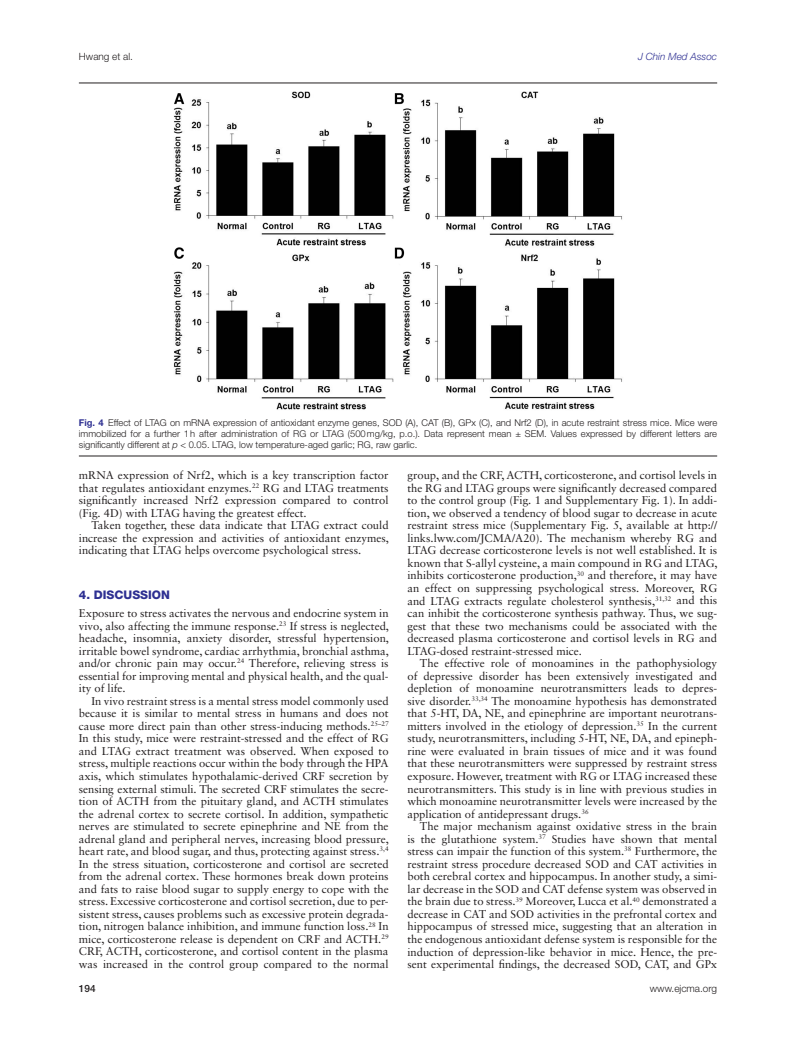
<style>
.page{position:relative;width:796px;height:1044px;background:#fff}
.page>*{position:absolute;margin:0;border:0;box-sizing:border-box;transform-origin:0 0}
.t1{font:800 11.88px "Helvetica Neue LT Std";color:#2e3092}
.t2{font:11.25px/12.5px "Sabon LT Std";color:#231f20;text-align:justify}
.t3{font:300 10px "Helvetica Neue LT Std";color:#231f20}
.t4{font:italic 300 10px "Helvetica Neue LT Std";color:#2e3092}
.t5{font:500 10px "Helvetica Neue LT Std";color:#231f20}
.t6{font:300 9.38px/11.2px "Helvetica Neue LT Std";color:#231f20;text-align:justify}
.s1{font-weight:700;color:#2e3092}
.s2{font-style:italic}
</style>
<div class="page">
<img style="left:174px;top:91px;width:448px;height:319px">
<hr style="left:79px;top:82px;width:638px;height:1px;background:#231f20">
<hr style="left:79px;top:455px;width:638px;height:1px;background:#231f20">
<p class="t3" style="left:79px;top:51px;width:56px">Hwang et al.</p>
<p class="t4" style="left:638px;top:51px;width:81px">J Chin Med Assoc</p>
<p class="t6" style="left:79px;top:416px;width:639px"><span class="s1">Fig. 4</span> Effect of LTAG on mRNA expression of antioxidant enzyme genes, SOD (A), CAT (B), GPx (C), and Nrf2 (D), in acute restraint stress mice. Mice were immobilized for a further 1h after administration of RG or LTAG (500mg/kg, p.o.). Data represent mean ± SEM. Values expressed by different letters are significantly different at <span class="s2">p</span> &lt; 0.05. LTAG, low temperature-aged garlic; RG, raw garlic.</p>
<p class="t2" style="left:79px;top:469px;width:311px">mRNA expression of Nrf2, which is a key transcription factor that regulates antioxidant enzymes.<sup>22</sup> RG and LTAG treatments significantly increased Nrf2 expression compared to control (Fig. 4D) with LTAG having the greatest effect.</p>
<p class="t2" style="left:79px;top:519px;width:311px;text-indent:12px">Taken together, these data indicate that LTAG extract could increase the expression and activities of antioxidant enzymes, indicating that LTAG helps overcome psychological stress.</p>
<p class="t1" style="left:79px;top:588px;width:93px">4. DISCUSSION</p>
<p class="t2" style="left:79px;top:606px;width:311px">Exposure to stress activates the nervous and endocrine system in vivo, also affecting the immune response.<sup>23</sup> If stress is neglected, headache, insomnia, anxiety disorder, stressful hypertension, irritable bowel syndrome, cardiac arrhythmia, bronchial asthma, and/or chronic pain may occur.<sup>24</sup> Therefore, relieving stress is essential for improving mental and physical health, and the qual&shy;ity of life.</p>
<p class="t2" style="left:79px;top:694px;width:311px;text-indent:13px">In vivo restraint stress is a mental stress model commonly used because it is similar to mental stress in humans and does not cause more direct pain than other stress-inducing methods.<sup>25–27<br></sup>In this study, mice were restraint-stressed and the effect of RG and LTAG extract treatment was observed. When exposed to stress, multiple reactions occur within the body through the HPA axis, which stimulates hypothalamic-derived CRF secretion by sensing external stimuli. The secreted CRF stimulates the secre&shy;tion of ACTH from the pituitary gland, and ACTH stimulates the adrenal cortex to secrete cortisol. In addition, sympathetic nerves are stimulated to secrete epinephrine and NE from the adrenal gland and peripheral nerves, increasing blood pressure, heart rate, and blood sugar, and thus, protecting against stress.<sup>3,4<br></sup>In the stress situation, corticosterone and cortisol are secreted from the adrenal cortex. These hormones break down proteins and fats to raise blood sugar to supply energy to cope with the stress. Excessive corticosterone and cortisol secretion, due to per&shy;sistent stress, causes problems such as excessive protein degrada&shy;tion, nitrogen balance inhibition, and immune function loss.<sup>28</sup> In mice, corticosterone release is dependent on CRF and ACTH.<sup>29<br></sup>CRF, ACTH, corticosterone, and cortisol content in the plasma was increased in the control group compared to the normal</p>
<p class="t2" style="left:407px;top:469px;width:311px">group, and the CRF, ACTH, corticosterone, and cortisol levels in the RG and LTAG groups were significantly decreased compared to the control group (Fig. 1 and Supplementary Fig. 1). In addi&shy;tion, we observed a tendency of blood sugar to decrease in acute restraint stress mice (Supplementary Fig. 5, available at http:// links.lww.com/JCMA/A20). The mechanism whereby RG and LTAG decrease corticosterone levels is not well established. It is known that S-allyl cysteine, a main compound in RG and LTAG, inhibits corticosterone production,<sup>30</sup> and therefore, it may have an effect on suppressing psychological stress. Moreover, RG and LTAG extracts regulate cholesterol synthesis,<sup>31,32</sup> and this can inhibit the corticosterone synthesis pathway. Thus, we sug&shy;gest that these two mechanisms could be associated with the decreased plasma corticosterone and cortisol levels in RG and LTAG-dosed restraint-stressed mice.</p>
<p class="t2" style="left:407px;top:657px;width:311px;text-indent:12px">The effective role of monoamines in the pathophysiology of depressive disorder has been extensively investigated and depletion of monoamine neurotransmitters leads to depres&shy;sive disorder.<sup>33,34</sup> The monoamine hypothesis has demonstrated that 5-HT, DA, NE, and epinephrine are important neurotrans&shy;mitters involved in the etiology of depression.<sup>35</sup> In the current study, neurotransmitters, including 5-HT, NE, DA, and epineph&shy;rine were evaluated in brain tissues of mice and it was found that these neurotransmitters were suppressed by restraint stress exposure. However, treatment with RG or LTAG increased these neurotransmitters. This study is in line with previous studies in which monoamine neurotransmitter levels were increased by the application of antidepressant drugs.<sup>36</sup></p>
<p class="t2" style="left:407px;top:819px;width:311px;text-indent:13px">The major mechanism against oxidative stress in the brain is the glutathione system.<sup>37</sup> Studies have shown that mental stress can impair the function of this system.<sup>38</sup> Furthermore, the restraint stress procedure decreased SOD and CAT activities in both cerebral cortex and hippocampus. In another study, a simi&shy;lar decrease in the SOD and CAT defense system was observed in the brain due to stress.<sup>39</sup> Moreover, Lucca et al.<sup>40</sup> demonstrated a decrease in CAT and SOD activities in the prefrontal cortex and hippocampus of stressed mice, suggesting that an alteration in the endogenous antioxidant defense system is responsible for the induction of depression-like behavior in mice. Hence, the pre&shy;sent experimental findings, the decreased SOD, CAT, and GPx</p>
<p class="t5" style="left:79px;top:981px;width:18px">194</p>
<p class="t3" style="left:649px;top:981px;width:69px">www.ejcma.org</p>
</div>
